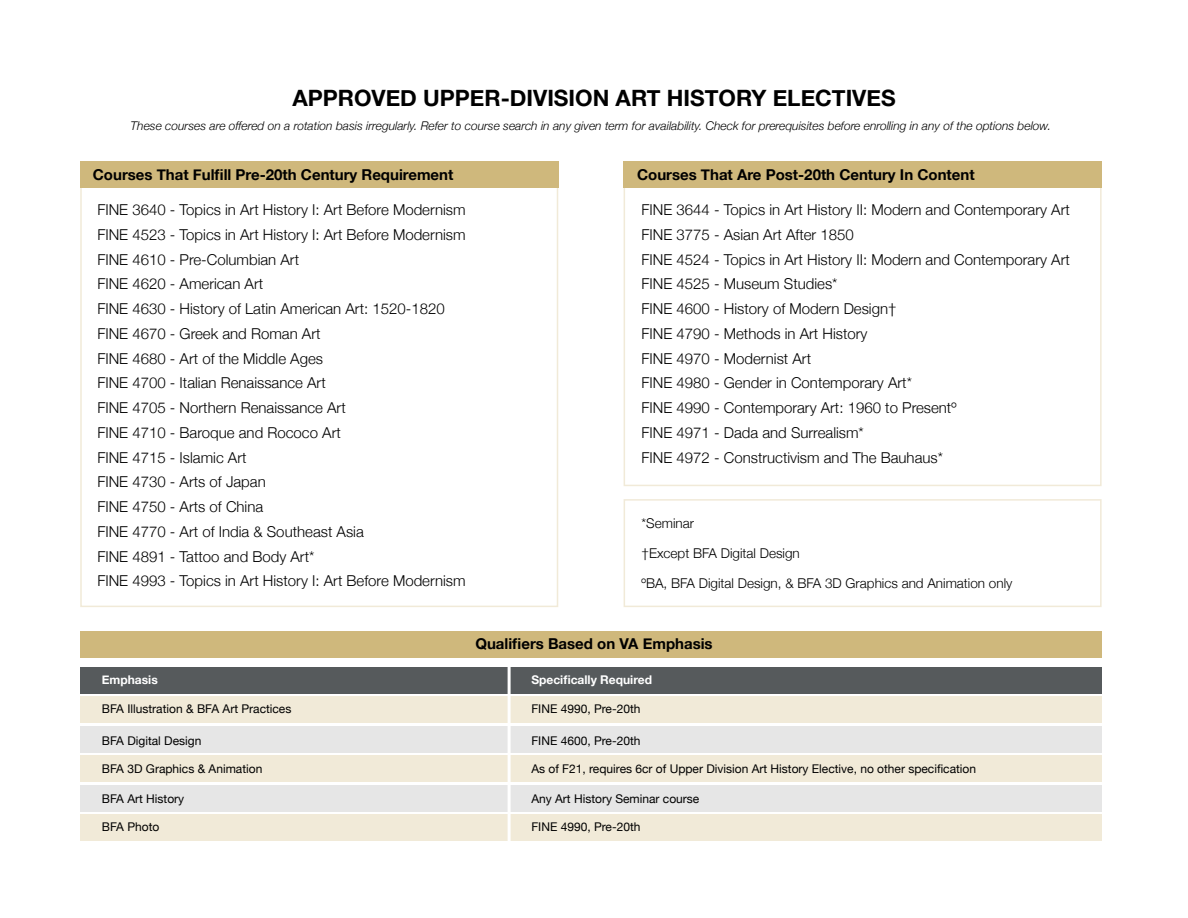
<style>
.page{position:relative;width:1188px;height:918px;background:#fff}
.page>*{position:absolute;margin:0;border:0;box-sizing:border-box;transform-origin:0 0}
.t1{font:700 22.5px "Helvetica Neue";color:#000}
.t2{font:300 15px "Helvetica Neue";color:#000}
.t3{font:700 15px "Helvetica Neue";color:#000}
.t4{font:300 13.5px "Helvetica Neue";color:#000}
.t5{font:12px "Helvetica Neue";color:#000}
.t6{font:italic 300 12px "Helvetica Neue";color:#000}
.t7{font:700 12px "Helvetica Neue";color:#fff}
</style>
<div class="page">
<div style="left:624px;top:175px;width:478px;height:311px;border:2px solid #f1ead8"></div>
<div style="left:624px;top:499px;width:478px;height:108px;border:2px solid #f1ead8"></div>
<div style="left:80px;top:161px;width:478px;height:27px;background:#cfb87c"></div>
<div style="left:80px;top:631px;width:1022px;height:27px;background:#cfb87c"></div>
<div style="left:80px;top:667px;width:1022px;height:27px;background:#565a5c"></div>
<div style="left:80px;top:726px;width:1022px;height:27px;background:#e6e6e6"></div>
<div style="left:80px;top:785px;width:1022px;height:27px;background:#e6e6e6"></div>
<div style="left:80px;top:697px;width:1022px;height:26px;background:#f1ead8"></div>
<div style="left:80px;top:756px;width:1022px;height:26px;background:#f1ead8"></div>
<div style="left:80px;top:814px;width:1022px;height:27px;background:#f1ead8"></div>
<div style="left:624px;top:161px;width:478px;height:27px;background:#cfb87c"></div>
<hr style="left:508px;top:667px;width:3px;height:176px;background:#fff">
<p class="t1" style="left:292px;top:81px;width:605px">APPROVED UPPER-DIVISION ART HISTORY ELECTIVES</p>
<p class="t6" style="left:131px;top:116px;width:922px">These courses are offered on a rotation basis irregularly. Refer to course search in any given term for availability. Check for prerequisites before enrolling in any of the options below.</p>
<p class="t3" style="left:93px;top:163px;width:362px">Courses That Fulfill Pre-20th Century Requirement</p>
<p class="t3" style="left:637px;top:163px;width:339px">Courses That Are Post-20th Century In Content</p>
<p class="t2" style="left:97px;top:198px;width:370px">FINE 3640 - Topics in Art History I: Art Before Modernism</p>
<p class="t2" style="left:97px;top:223px;width:370px">FINE 4523 - Topics in Art History I: Art Before Modernism</p>
<p class="t2" style="left:97px;top:247px;width:203px">FINE 4610 - Pre-Columbian Art</p>
<p class="t2" style="left:97px;top:272px;width:167px">FINE 4620 - American Art</p>
<p class="t2" style="left:97px;top:297px;width:349px">FINE 4630 - History of Latin American Art: 1520-1820</p>
<p class="t2" style="left:97px;top:322px;width:225px">FINE 4670 - Greek and Roman Art</p>
<p class="t2" style="left:97px;top:346px;width:227px">FINE 4680 - Art of the Middle Ages</p>
<p class="t2" style="left:97px;top:371px;width:230px">FINE 4700 - Italian Renaissance Art</p>
<p class="t2" style="left:97px;top:396px;width:250px">FINE 4705 - Northern Renaissance Art</p>
<p class="t2" style="left:97px;top:421px;width:245px">FINE 4710 - Baroque and Rococo Art</p>
<p class="t2" style="left:97px;top:445px;width:151px">FINE 4715 - Islamic Art</p>
<p class="t2" style="left:97px;top:470px;width:170px">FINE 4730 - Arts of Japan</p>
<p class="t2" style="left:97px;top:495px;width:167px">FINE 4750 - Arts of China</p>
<p class="t2" style="left:97px;top:520px;width:268px">FINE 4770 - Art of India &amp; Southeast Asia</p>
<p class="t2" style="left:97px;top:544px;width:219px">FINE 4891 - Tattoo and Body Art*</p>
<p class="t2" style="left:97px;top:569px;width:370px">FINE 4993 - Topics in Art History I: Art Before Modernism</p>
<p class="t2" style="left:642px;top:198px;width:430px">FINE 3644 - Topics in Art History II: Modern and Contemporary Art</p>
<p class="t2" style="left:642px;top:223px;width:214px">FINE 3775 - Asian Art After 1850</p>
<p class="t2" style="left:642px;top:247px;width:430px">FINE 4524 - Topics in Art History II: Modern and Contemporary Art</p>
<p class="t2" style="left:642px;top:272px;width:197px">FINE 4525 - Museum Studies*</p>
<p class="t2" style="left:642px;top:297px;width:256px">FINE 4600 - History of Modern Design†</p>
<p class="t2" style="left:642px;top:322px;width:227px">FINE 4790 - Methods in Art History</p>
<p class="t2" style="left:642px;top:346px;width:171px">FINE 4970 - Modernist Art</p>
<p class="t2" style="left:642px;top:371px;width:272px">FINE 4980 - Gender in Contemporary Art*</p>
<p class="t2" style="left:642px;top:396px;width:316px">FINE 4990 - Contemporary Art: 1960 to Presentº</p>
<p class="t2" style="left:642px;top:421px;width:224px">FINE 4971 - Dada and Surrealism*</p>
<p class="t2" style="left:642px;top:445px;width:303px">FINE 4972 - Constructivism and The Bauhaus*</p>
<p class="t4" style="left:642px;top:513px;width:54px">*Seminar</p>
<p class="t4" style="left:642px;top:542px;width:160px">†Except BFA Digital Design</p>
<p class="t4" style="left:642px;top:572px;width:372px">ºBA, BFA Digital Design, &amp; BFA 3D Graphics and Animation only</p>
<p class="t3" style="left:475px;top:632px;width:239px">Qualifiers Based on VA Emphasis</p>
<p class="t7" style="left:102px;top:670px;width:57px">Emphasis</p>
<p class="t5" style="left:102px;top:700px;width:191px">BFA Illustration &amp; BFA Art Practices</p>
<p class="t7" style="left:531px;top:670px;width:122px">Specifically Required</p>
<p class="t5" style="left:531px;top:700px;width:111px">FINE 4990, Pre-20th</p>
<p class="t5" style="left:102px;top:732px;width:101px">BFA Digital Design</p>
<p class="t5" style="left:531px;top:732px;width:111px">FINE 4600, Pre-20th</p>
<p class="t5" style="left:102px;top:760px;width:162px">BFA 3D Graphics &amp; Animation</p>
<p class="t5" style="left:531px;top:760px;width:446px">As of F21, requires 6cr of Upper Division Art History Elective, no other specification</p>
<p class="t5" style="left:102px;top:790px;width:84px">BFA Art History</p>
<p class="t5" style="left:102px;top:818px;width:59px">BFA Photo</p>
<p class="t5" style="left:531px;top:790px;width:170px">Any Art History Seminar course</p>
<p class="t5" style="left:531px;top:818px;width:111px">FINE 4990, Pre-20th</p>
</div>
